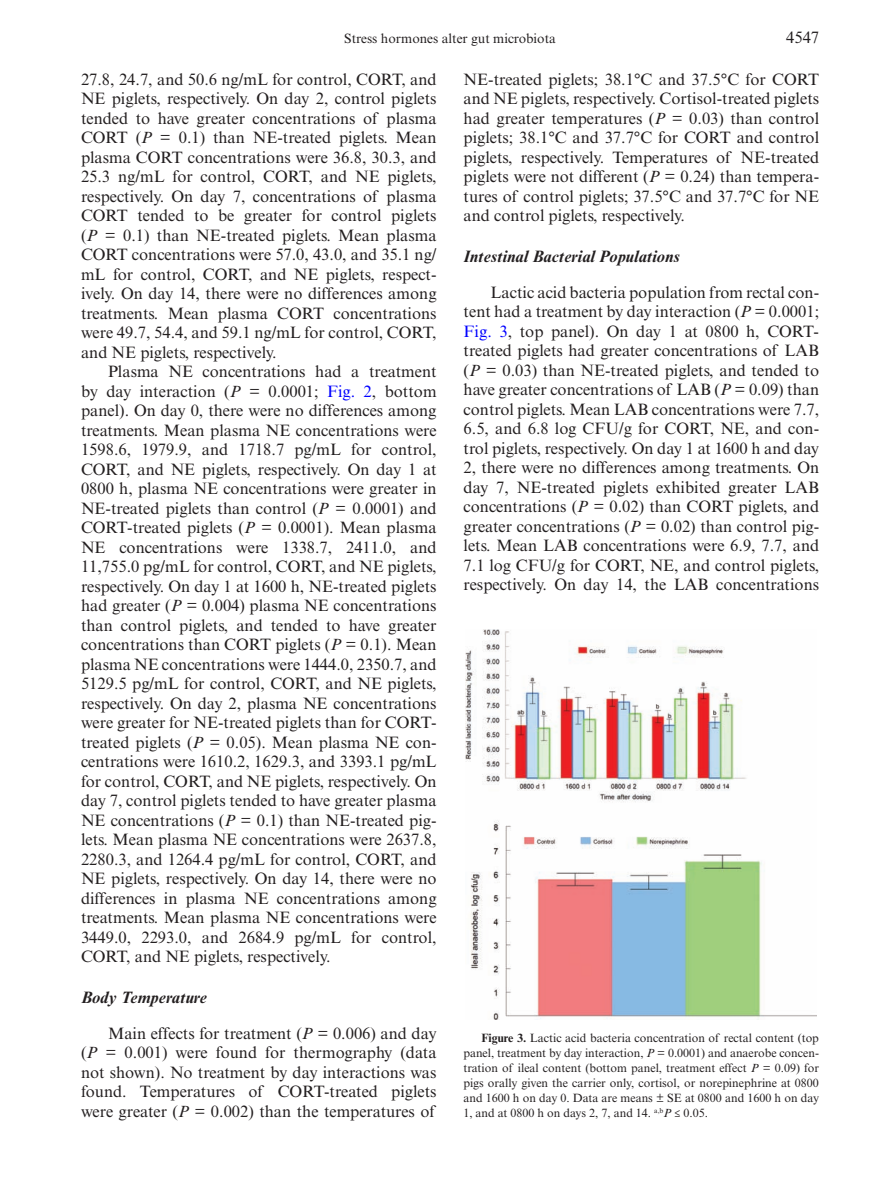
<style>
.page{position:relative;width:891px;height:1188px;background:#fff}
.page>*{position:absolute;margin:0;border:0;box-sizing:border-box;transform-origin:0 0}
.t1{font:16.5px/19.5px "Times New Roman MT Std";color:#231f20;text-align:justify}
.t2{font:italic 700 16.5px "Times New Roman MT Std";color:#231f20}
.t3{font:13.5px "Times New Roman MT Std";color:#231f20}
.t4{font:12px/15px "Times New Roman MT Std";color:#231f20;text-align:justify}
.s1{font-style:italic}
.s2{color:#00f}
.s3{font-weight:700;font-style:italic}
.s4{font-weight:700}
</style>
<div class="page">
<img style="left:466px;top:630px;width:351px;height:389px">
<p class="t3" style="left:344px;top:30px;width:213px">Stress hormones alter gut microbiota</p>
<p class="t1" style="left:786px;top:28px;width:34px">4547</p>
<p class="t1" style="left:81px;top:69px;width:357px">27.8, 24.7, and 50.6 ng/mL for control, CORT, and NE piglets, respectively. On day 2, control piglets tended to have greater concentrations of plasma CORT (<span class="s1">P</span> = 0.1) than NE-treated piglets. Mean plasma CORT concentrations were 36.8, 30.3, and 25.3 ng/mL for control, CORT, and NE piglets, respectively. On day 7, concentrations of plasma CORT tended to be greater for control piglets (<span class="s1">P</span> = 0.1) than NE-treated piglets. Mean plasma CORT concentrations were 57.0, 43.0, and 35.1 ng/ mL for control, CORT, and NE piglets, respect&shy;ively. On day 14, there were no differences among treatments. Mean plasma CORT concentrations were 49.7, 54.4, and 59.1 ng/mL for control, CORT, and NE piglets, respectively.</p>
<p class="t1" style="left:81px;top:362px;width:357px;text-indent:27px">Plasma NE concentrations had a treatment by day interaction (<span class="s1">P</span> = 0.0001; <span class="s2">Fig. 2</span>, bottom panel). On day 0, there were no differences among treatments. Mean plasma NE concentrations were 1598.6, 1979.9, and 1718.7 pg/mL for control, CORT, and NE piglets, respectively. On day 1 at 0800 h, plasma NE concentrations were greater in NE-treated piglets than control (<span class="s1">P</span> = 0.0001) and CORT-treated piglets (<span class="s1">P</span> = 0.0001). Mean plasma NE concentrations were 1338.7, 2411.0, and 11,755.0 pg/mL for control, CORT, and NE piglets, respectively. On day 1 at 1600 h, NE-treated piglets had greater (<span class="s1">P</span> = 0.004) plasma NE concentrations than control piglets, and tended to have greater concentrations than CORT piglets (<span class="s1">P</span> = 0.1). Mean plasma NE concentrations were 1444.0, 2350.7, and 5129.5 pg/mL for control, CORT, and NE piglets, respectively. On day 2, plasma NE concentrations were greater for NE-treated piglets than for CORT&shy;treated piglets (<span class="s1">P</span> = 0.05). Mean plasma NE con&shy;centrations were 1610.2, 1629.3, and 3393.1 pg/mL for control, CORT, and NE piglets, respectively. On day 7, control piglets tended to have greater plasma NE concentrations (<span class="s1">P</span> = 0.1) than NE-treated pig&shy;lets. Mean plasma NE concentrations were 2637.8, 2280.3, and 1264.4 pg/mL for control, CORT, and NE piglets, respectively. On day 14, there were no differences in plasma NE concentrations among treatments. Mean plasma NE concentrations were 3449.0, 2293.0, and 2684.9 pg/mL for control, CORT, and NE piglets, respectively.</p>
<p class="t1" style="left:108px;top:979px;width:330px;line-height:36px;text-indent:-27px"><span class="s3">Body Temperature<br></span>Main effects for treatment (<span class="s1">P</span> = 0.006) and day</p>
<p class="t1" style="left:81px;top:1043px;width:357px">(<span class="s1">P</span> = 0.001) were found for thermography (data not shown). No treatment by day interactions was found. Temperatures of CORT-treated piglets were greater (<span class="s1">P</span> = 0.002) than the temperatures of</p>
<p class="t1" style="left:464px;top:69px;width:357px">NE-treated piglets; 38.1°C and 37.5°C for CORT and NE piglets, respectively. Cortisol-treated piglets had greater temperatures (<span class="s1">P</span> = 0.03) than control piglets; 38.1°C and 37.7°C for CORT and control piglets, respectively. Temperatures of NE-treated piglets were not different (<span class="s1">P</span> = 0.24) than tempera&shy;tures of control piglets; 37.5°C and 37.7°C for NE and control piglets, respectively.</p>
<p class="t2" style="left:464px;top:246px;width:218px">Intestinal Bacterial Populations</p>
<p class="t1" style="left:464px;top:282px;width:357px;text-indent:27px">Lactic acid bacteria population from rectal con&shy;tent had a treatment by day interaction (<span class="s1">P</span> = 0.0001; <span class="s2">Fig. 3</span>, top panel). On day 1 at 0800 h, CORT&shy;treated piglets had greater concentrations of LAB (<span class="s1">P</span> = 0.03) than NE-treated piglets, and tended to have greater concentrations of LAB (<span class="s1">P</span> = 0.09) than control piglets. Mean LAB concentrations were 7.7, 6.5, and 6.8 log CFU/g for CORT, NE, and con&shy;trol piglets, respectively. On day 1 at 1600 h and day 2, there were no differences among treatments. On day 7, NE-treated piglets exhibited greater LAB concentrations (<span class="s1">P</span> = 0.02) than CORT piglets, and greater concentrations (<span class="s1">P</span> = 0.02) than control pig&shy;lets. Mean LAB concentrations were 6.9, 7.7, and 7.1 log CFU/g for CORT, NE, and control piglets, respectively. On day 14, the LAB concentrations</p>
<p class="t4" style="left:463px;top:1031px;width:357px;text-indent:18px"><span class="s4">Figure 3.</span> Lactic acid bacteria concentration of rectal content (top panel, treatment by day interaction, <span class="s1">P</span> = 0.0001) and anaerobe concen&shy;tration of ileal content (bottom panel, treatment effect <span class="s1">P</span> = 0.09) for pigs orally given the carrier only, cortisol, or norepinephrine at 0800 and 1600 h on day 0. Data are means ± SE at 0800 and 1600 h on day 1, and at 0800 h on days 2, 7, and 14. <sup>a,b</sup><span class="s1">P</span> ≤ 0.05.</p>
</div>
